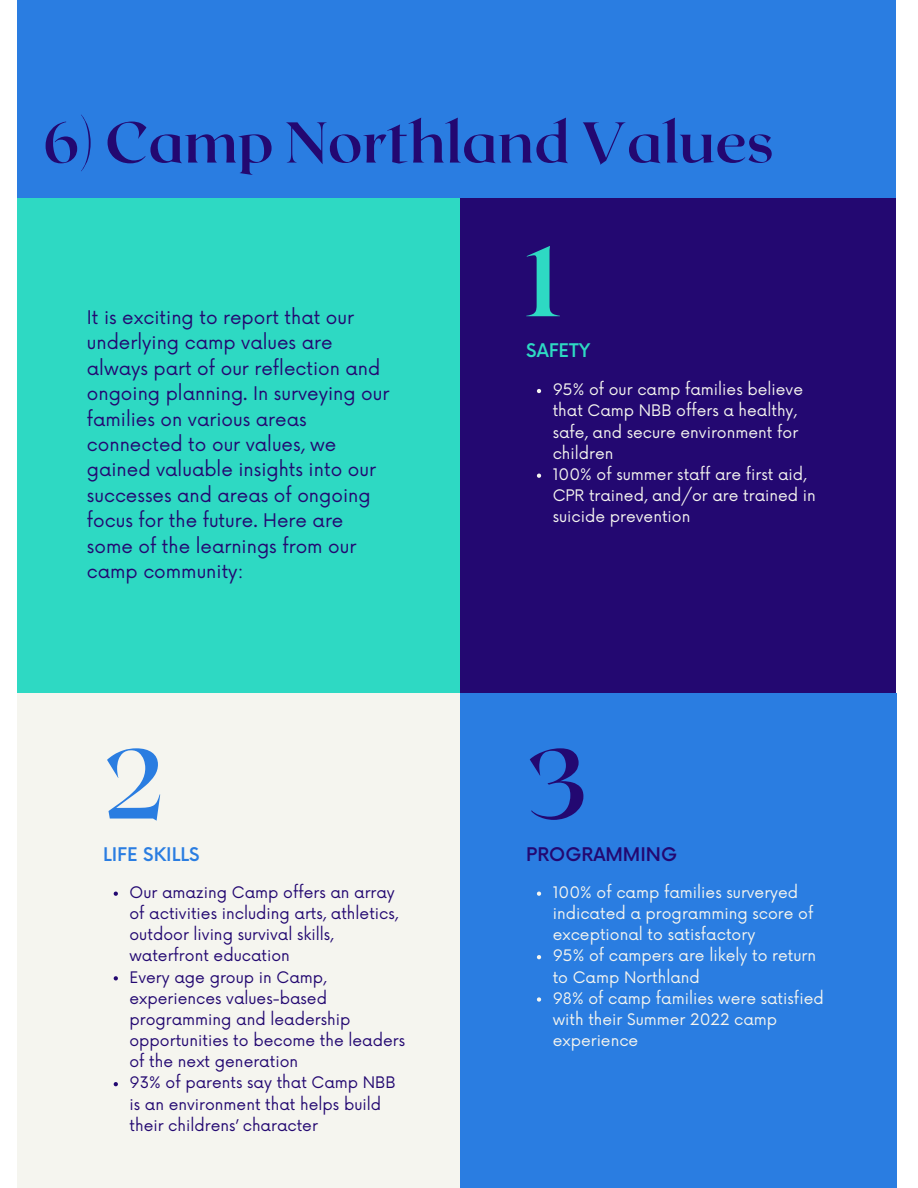
<style>
.page{position:relative;width:918px;height:1188px;background:#fff}
.page>*{position:absolute;margin:0;border:0;box-sizing:border-box;transform-origin:0 0}
.t1{font:700 98.25px "Roxborough CF";color:#2a7de1}
.t2{font:700 98.25px "Roxborough CF";color:#230871}
.t3{font:700 98.25px "Roxborough CF";color:#2ed9c3}
.t4{font:700 57.45px "Roxborough CF";color:#230871}
.t5{font:18.3px/25.3px "Now";color:#230871}
.t6{font:500 18.3px "Now";color:#230871}
.t7{font:500 18.3px "Now";color:#2a7de1}
.t8{font:500 18.3px "Now";color:#2ed9c3}
.t9{font:15.45px/21.1px "Now";color:#f5f5ef}
.t10{font:15.45px/21.1px "Now";color:#230871}
</style>
<div class="page">
<div style="left:421px;top:693px;width:476px;height:495px;background:#2a7de1"></div>
<div style="left:427px;top:163px;width:469px;height:530px;background:#230871"></div>
<div style="left:17px;top:163px;width:443px;height:530px;background:#2ed9c3"></div>
<div style="left:17px;top:0;width:879px;height:197px;background:#2a7de1"></div>
<div style="left:17px;top:693px;width:443px;height:495px;background:#f5f5ef"></div>
<svg style="left:114px;top:892px;width:4px;height:4px"></svg>
<svg style="left:114px;top:976px;width:4px;height:4px"></svg>
<svg style="left:114px;top:1082px;width:4px;height:4px"></svg>
<svg style="left:537px;top:892px;width:4px;height:4px"></svg>
<svg style="left:537px;top:955px;width:4px;height:4px"></svg>
<svg style="left:537px;top:997px;width:4px;height:5px"></svg>
<svg style="left:537px;top:389px;width:4px;height:4px"></svg>
<svg style="left:537px;top:474px;width:4px;height:4px"></svg>
<h2 class="t4" style="left:43px;top:105px;width:732px">6) Camp Northland Values</h2>
<p class="t5" style="left:87px;top:306px;width:304px">It is exciting to report that our underlying camp values are always part of our reflection and ongoing planning. In surveying our families on various areas connected to our values, we gained valuable insights into our successes and areas of ongoing focus for the future. Here are some of the learnings from our camp community:</p>
<h1 class="t1" style="left:103px;top:720px;width:64px">2</h1>
<p class="t7" style="left:103px;top:844px;width:98px">LIFE SKILLS</p>
<p class="t10" style="left:129px;top:883px;width:277px">Our amazing Camp offers an array of activities including arts, athletics, outdoor living survival skills, waterfront education<br>Every age group in Camp, experiences values-based programming and leadership opportunities to become the leaders of the next generation<br>93% of parents say that Camp NBB is an environment that helps build their childrens’ character</p>
<h1 class="t3" style="left:526px;top:218px;width:35px">1</h1>
<p class="t8" style="left:526px;top:341px;width:66px">SAFETY</p>
<p class="t9" style="left:553px;top:380px;width:265px">95% of our camp families believe that Camp NBB offers a healthy, safe, and secure environment for children<br>100% of summer staff are first aid,<br>CPR trained, and/or are trained in suicide prevention</p>
<h1 class="t2" style="left:526px;top:720px;width:63px">3</h1>
<p class="t6" style="left:526px;top:844px;width:152px">PROGRAMMING</p>
<p class="t9" style="left:553px;top:883px;width:273px">100% of camp families surveryed indicated a programming score of exceptional to satisfactory<br>95% of campers are likely to return to Camp Northland<br>98% of camp families were satisfied with their Summer 2022 camp experience</p>
</div>
